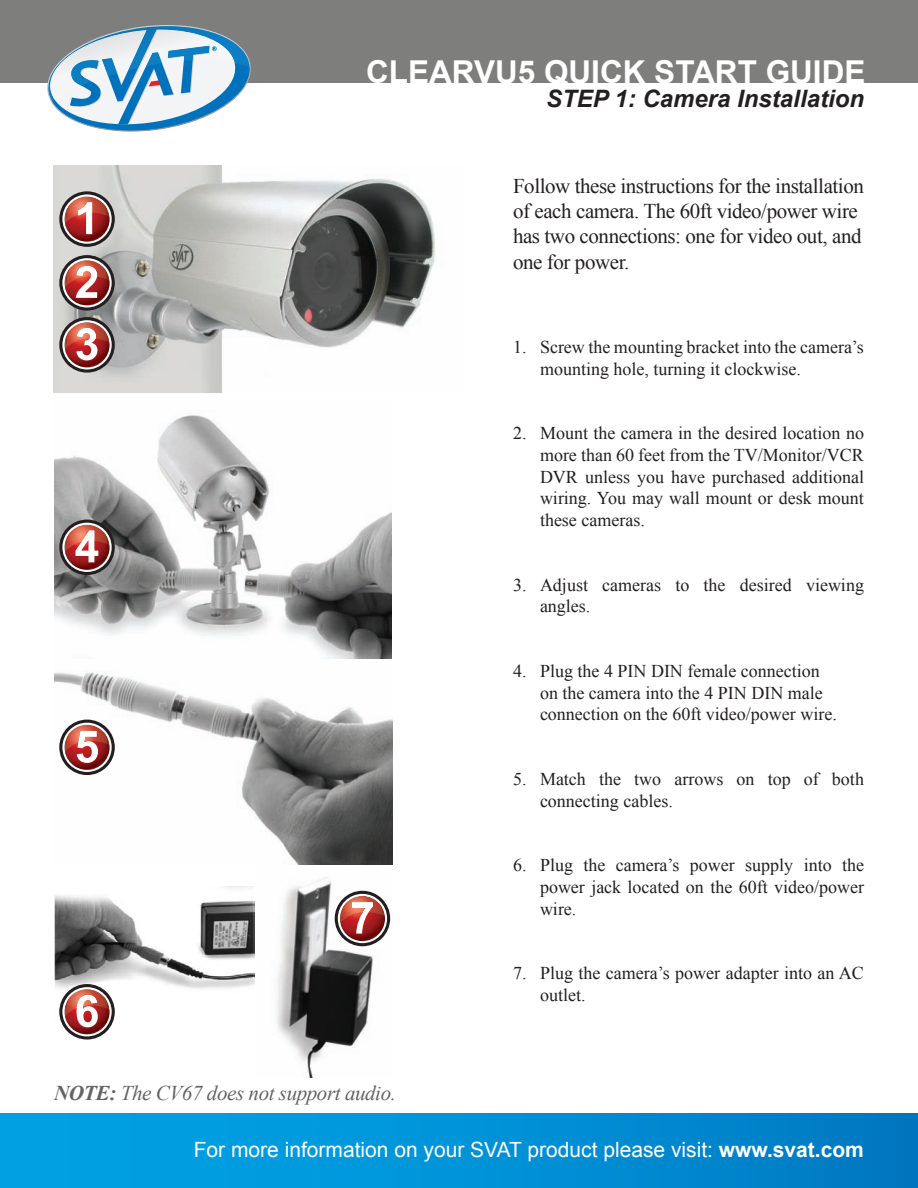
<style>
.page{position:relative;width:918px;height:1188px;background:#fff}
.page>*{position:absolute;margin:0;border:0;box-sizing:border-box;transform-origin:0 0}
.Body{font:700 31.5px "Arial";color:#fff}
.Body-2{font:italic 700 24px "Arial";color:#231f20}
.t1{font:21px/25.2px "Times New Roman";letter-spacing:-.02em;color:#231f20}
.Body-3{font:21px "Arial";color:#fff}
.t2{font:italic 21px "Times New Roman";letter-spacing:-.02em;color:#636366}
.tabs{font:18px/21.6px "Times New Roman";color:#231f20}
.s1{font-weight:700}
</style>
<div class="page">
<div style="left:0;top:0;width:918px;height:83px;background:#7e7e7d"></div>
<div style="left:0;top:1114px;width:918px;height:74px;background:linear-gradient(to right,#00a6e8,#007bc3)"></div>
<svg style="left:47px;top:25px;width:204px;height:107px"></svg>
<img style="left:277px;top:877px;width:114px;height:200px">
<img style="left:53px;top:165px;width:383px;height:228px">
<img style="left:54px;top:887px;width:201px;height:102px">
<img style="left:54px;top:672px;width:339px;height:193px">
<img style="left:54px;top:415px;width:338px;height:244px">
<svg style="left:59px;top:191px;width:56px;height:56px;background:#ad7773"></svg>
<svg style="left:59px;top:255px;width:56px;height:56px"></svg>
<svg style="left:59px;top:317px;width:56px;height:56px"></svg>
<svg style="left:59px;top:520px;width:56px;height:55px"></svg>
<svg style="left:59px;top:720px;width:56px;height:55px"></svg>
<svg style="left:59px;top:984px;width:56px;height:56px"></svg>
<svg style="left:335px;top:891px;width:55px;height:55px"></svg>
<p class="Body" style="left:366px;top:51px;width:501px">CLEARVU5 QUICK START GUIDE</p>
<p class="Body-2" style="left:546px;top:83px;width:319px">STEP 1: Camera Installation</p>
<p class="t1" style="left:513px;top:173px;width:352px">Follow these instructions for the installation of each camera. The 60ft video/power wire has two connections: one for video out, and one for power.</p>
<p class="tabs" style="left:540px;top:336px;width:325px;text-indent:-27px">1. Screw the mounting bracket into the camera’s mounting hole, turning it clockwise.</p>
<p class="tabs" style="left:540px;top:422px;width:326px;text-align:justify;text-indent:-27px">2. Mount the camera in the desired location no more than 60 feet from the TV/Monitor/VCR DVR unless you have purchased additional wiring. You may wall mount or desk mount these cameras.</p>
<p class="tabs" style="left:540px;top:573px;width:325px;text-indent:-27px">3. Adjust cameras to the desired viewing angles.</p>
<p class="tabs" style="left:540px;top:660px;width:298px;text-indent:-27px">4. Plug the 4 PIN DIN female connection on the camera into the 4 PIN DIN male connection on the 60ft video/power wire.</p>
<p class="tabs" style="left:540px;top:768px;width:325px;text-indent:-27px">5. Match the two arrows on top of both connecting cables.</p>
<p class="tabs" style="left:540px;top:854px;width:326px;text-align:justify;text-indent:-27px">6. Plug the camera’s power supply into the power jack located on the 60ft video/power wire.</p>
<p class="t2" style="left:54px;top:1079px;width:344px"><span class="s1">NOTE:</span> The CV67 does not support audio.</p>
<p class="tabs" style="left:540px;top:962px;width:325px;text-indent:-27px">7. Plug the camera’s power adapter into an AC outlet.</p>
<p class="Body-3" style="left:194px;top:1136px;width:672px">For more information on your SVAT product please visit: <span class="s1">www.svat.com</span></p>
</div>
